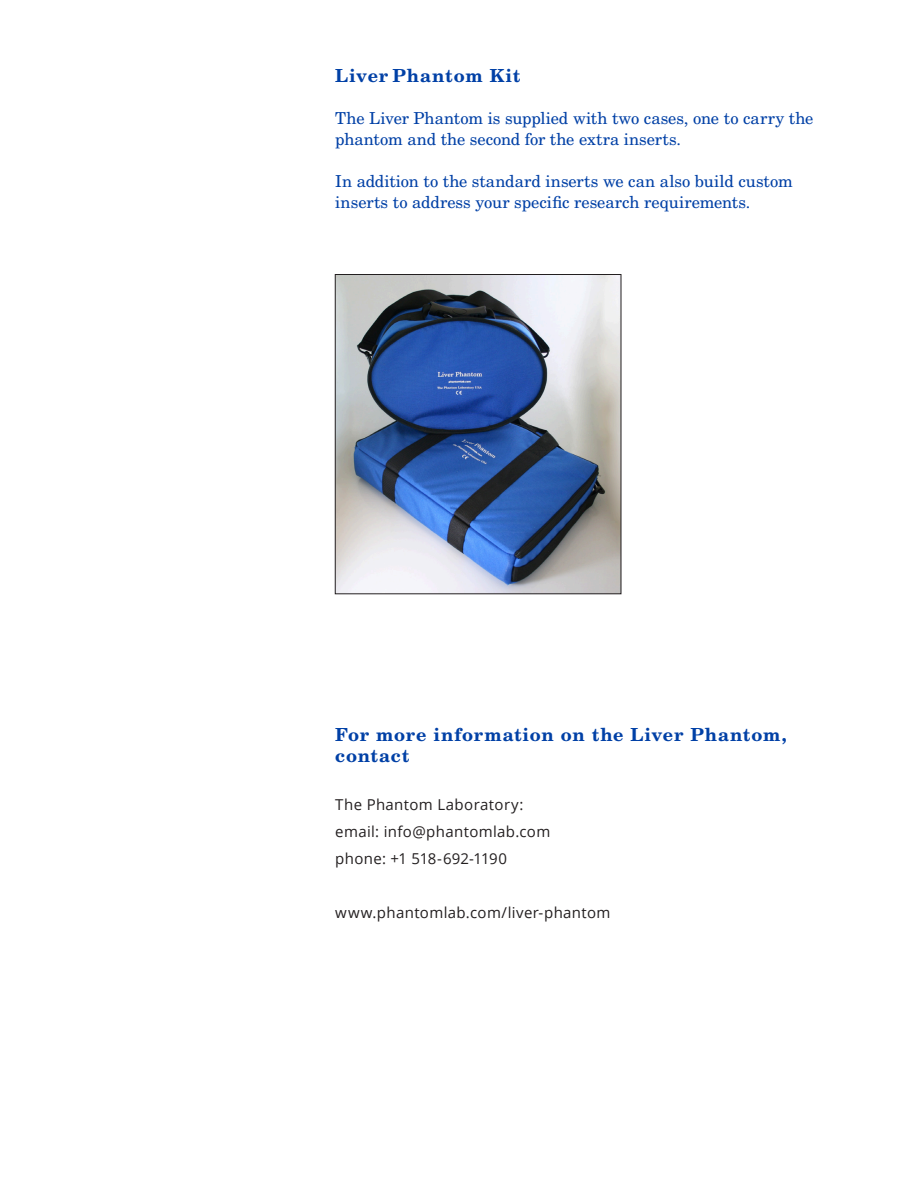
<style>
.page{position:relative;width:918px;height:1188px;background:#fff}
.page>*{position:absolute;margin:0;border:0;box-sizing:border-box;transform-origin:0 0}
.t1{font:700 18px/21px "New Century Schlbk";letter-spacing:.04em;color:#0040a6}
.t2{font:16.5px/21px "New Century Schlbk";color:#0040a6}
.t3{font:15px/27px "Open Sans";letter-spacing:.025em;color:#231f20}
</style>
<div class="page">
<img style="left:337px;top:276px;width:282px;height:316px">
<div style="left:335px;top:274px;width:286px;height:320px;border:1px solid #231f20"></div>
<p class="t1" style="left:335px;top:65px;width:187px">Liver Phantom Kit</p>
<p class="t2" style="left:335px;top:107px;width:480px">The Liver Phantom is supplied with two cases, one to carry the phantom and the second for the extra inserts.</p>
<p class="t2" style="left:335px;top:170px;width:459px">In addition to the standard inserts we can also build custom inserts to address your specific research requirements.</p>
<p class="t1" style="left:335px;top:723px;width:453px">For more information on the Liver Phantom, contact</p>
<p class="t3" style="left:335px;top:790px;width:217px">The Phantom Laboratory: email: info@phantomlab.com phone: +1 518-692-1190</p>
<p class="t3" style="left:335px;top:898px;width:277px">www.phantomlab.com/liver-phantom</p>
</div>
